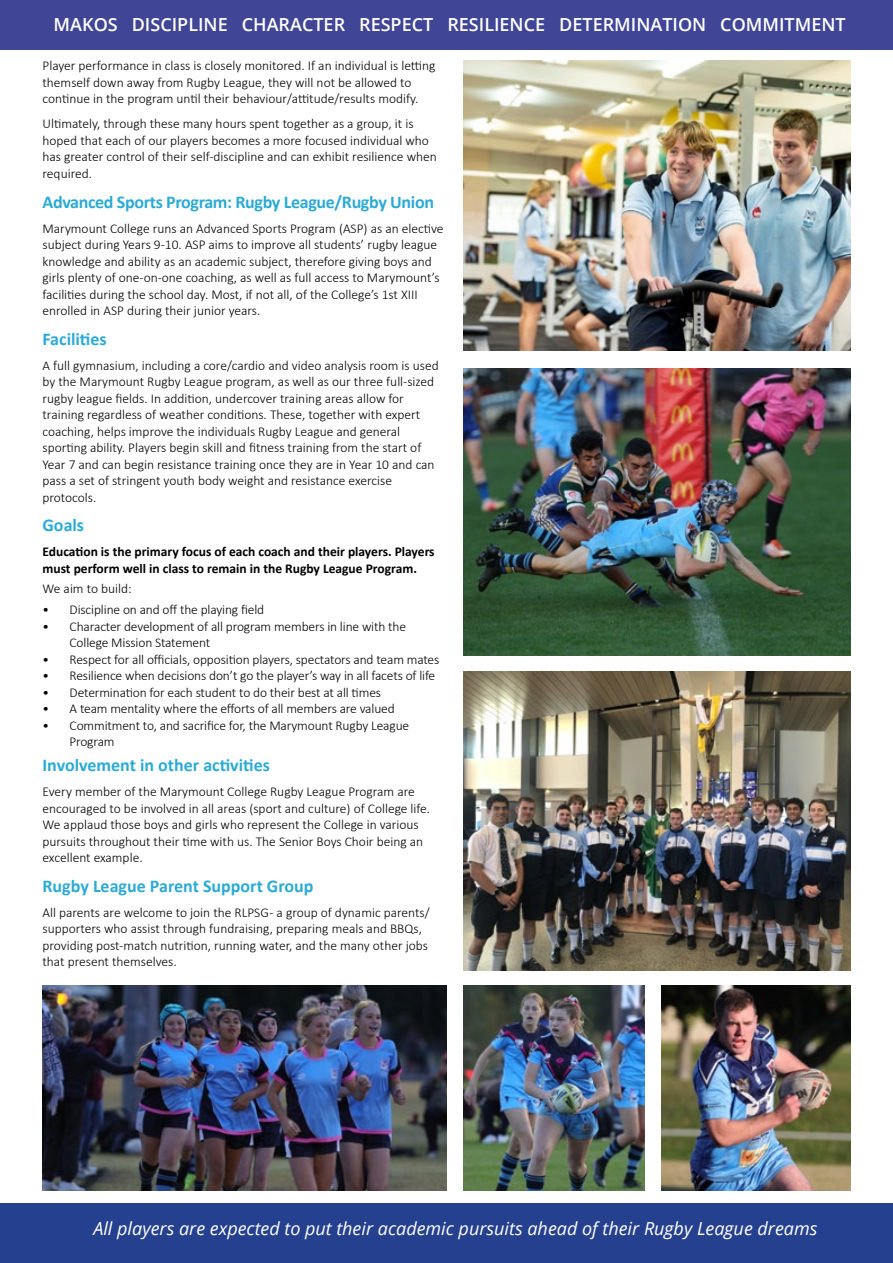
<style>
.page{position:relative;width:893px;height:1263px;background:#fff}
.page>*{position:absolute;margin:0;border:0;box-sizing:border-box;transform-origin:0 0}
.t1{font:700 18px "Calibri";letter-spacing:-.005em;color:#2baad6}
.t2{font:italic 18px "Open Sans";color:#fff}
.t3{font:600 18px "Open Sans";color:#fff}
.t4{font:300 13.5px/16.5px "Calibri";color:#000}
.t5{font:700 13.5px/16.5px "Calibri";color:#000}
</style>
<div class="page">
<div style="left:0;top:1203px;width:893px;height:59px;background:#25408f"></div>
<div style="left:0;top:0;width:893px;height:50px;background:#404596"></div>
<img style="left:43px;top:986px;width:403px;height:204px">
<img style="left:464px;top:986px;width:180px;height:204px">
<img style="left:661px;top:986px;width:189px;height:204px">
<img style="left:463px;top:60px;width:387px;height:290px">
<img style="left:463px;top:368px;width:387px;height:288px">
<img style="left:463px;top:671px;width:387px;height:300px">
<h1 class="t3" style="left:54px;top:12px;width:794px">MAKOS DISCIPLINE CHARACTER RESPECT RESILIENCE DETERMINATION COMMITMENT</h1>
<p class="t4" style="left:43px;top:58px;width:394px">Player performance in class is closely monitored. If an individual is letting themself down away from Rugby League, they will not be allowed to continue in the program until their behaviour/attitude/results modify.</p>
<p class="t4" style="left:43px;top:116px;width:396px">Ultimately, through these many hours spent together as a group, it is hoped that each of our players becomes a more focused individual who has greater control of their self-discipline and can exhibit resilience when required.</p>
<h1 class="t1" style="left:43px;top:189px;width:393px">Advanced Sports Program: Rugby League/Rugby Union</h1>
<p class="t4" style="left:43px;top:220px;width:403px">Marymount College runs an Advanced Sports Program (ASP) as an elective subject during Years 9-10. ASP aims to improve all students’ rugby league knowledge and ability as an academic subject, therefore giving boys and girls plenty of one-on-one coaching, as well as full access to Marymount’s facilities during the school day. Most, if not all, of the College’s 1st XIII enrolled in ASP during their junior years.</p>
<h1 class="t1" style="left:43px;top:326px;width:66px">Facilities</h1>
<p class="t4" style="left:43px;top:357px;width:398px">A full gymnasium, including a core/cardio and video analysis room is used by the Marymount Rugby League program, as well as our three full-sized rugby league fields. In addition, undercover training areas allow for training regardless of weather conditions. These, together with expert coaching, helps improve the individuals Rugby League and general sporting ability. Players begin skill and fitness training from the start of Year 7 and can begin resistance training once they are in Year 10 and can pass a set of stringent youth body weight and resistance exercise protocols.</p>
<h1 class="t1" style="left:43px;top:512px;width:43px">Goals</h1>
<p class="t5" style="left:43px;top:543px;width:394px">Education is the primary focus of each coach and their players. Players must perform well in class to remain in the Rugby League Program.</p>
<p class="t4" style="left:43px;top:580px;width:91px">We aim to build:</p>
<p class="t4" style="left:43px;top:601px;width:223px">• Discipline on and off the playing field</p>
<p class="t4" style="left:70px;top:618px;width:338px;text-indent:-27px">• Character development of all program members in line with the<br>College Mission Statement</p>
<p class="t4" style="left:43px;top:651px;width:398px">• Respect for all officials, opposition players, spectators and team mates</p>
<p class="t4" style="left:43px;top:667px;width:394px">• Resilience when decisions don’t go the player’s way in all facets of life</p>
<p class="t4" style="left:43px;top:684px;width:340px">• Determination for each student to do their best at all times</p>
<p class="t4" style="left:43px;top:700px;width:354px">• A team mentality where the efforts of all members are valued</p>
<p class="t4" style="left:70px;top:717px;width:341px;text-indent:-27px">• Commitment to, and sacrifice for, the Marymount Rugby League<br>Program</p>
<h1 class="t1" style="left:43px;top:753px;width:229px">Involvement in other activities</h1>
<p class="t4" style="left:43px;top:783px;width:389px">Every member of the Marymount College Rugby League Program are encouraged to be involved in all areas (sport and culture) of College life.<br>We applaud those boys and girls who represent the College in various pursuits throughout their time with us. The Senior Boys Choir being an excellent example.</p>
<h1 class="t1" style="left:43px;top:873px;width:273px">Rugby League Parent Support Group</h1>
<p class="t4" style="left:43px;top:904px;width:389px">All parents are welcome to join the RLPSG - a group of dynamic parents/ supporters who assist through fundraising, preparing meals and BBQs, providing post-match nutrition, running water, and the many other jobs that present themselves.</p>
<h1 class="t2" style="left:93px;top:1216px;width:726px">All players are expected to put their academic pursuits ahead of their Rugby League dreams</h1>
</div>
